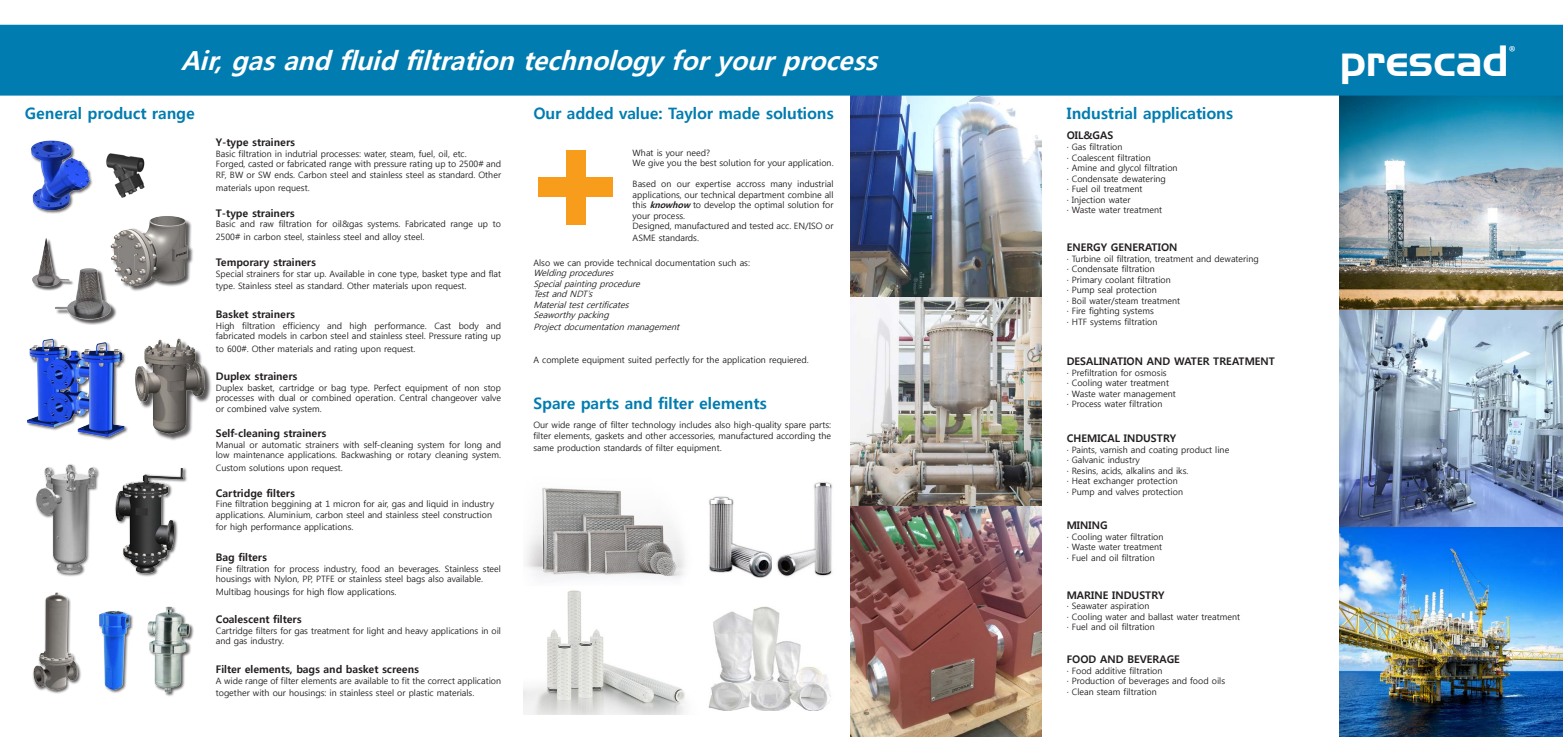
<style>
.page{position:relative;width:1563px;height:737px;background:#fff}
.page>*{position:absolute;margin:0;border:0;box-sizing:border-box;transform-origin:0 0}
.t1{font:42.52px "Handel Gothic";color:#fff}
.t2{font:italic 700 26.25px "Malgun Gothic";color:#fff}
.t3{font:21.26px "Minion Pro";color:#fff}
.t4{font:700 15.75px "Malgun Gothic";color:#007cb0}
.t5{font:700 10.5px "Malgun Gothic";color:#231f20}
.t6{font:8.75px/10.5px "Malgun Gothic";color:#231f20}
.t7{font:italic 8.75px "Malgun Gothic";color:#231f20}
.s1{font-weight:700;font-style:italic}
</style>
<div class="page">
<img style="left:851px;top:95px;width:191px;height:642px">
<img style="left:1339px;top:95px;width:224px;height:642px">
<div style="left:30px;top:140px;width:63px;height:74px;background:#231f20;opacity:.75"></div>
<img style="left:30px;top:140px;width:61px;height:74px">
<img style="left:106px;top:153px;width:39px;height:45px">
<div style="left:32px;top:592px;width:50px;height:102px;background:#231f20;opacity:.75"></div>
<img style="left:32px;top:592px;width:46px;height:99px">
<img style="left:35px;top:464px;width:64px;height:113px">
<div style="left:33px;top:239px;width:41px;height:51px;background:#231f20;opacity:.75"></div>
<img style="left:32px;top:238px;width:40px;height:50px">
<div style="left:56px;top:268px;width:61px;height:57px;background:#231f20;opacity:.75"></div>
<img style="left:52px;top:264px;width:62px;height:59px">
<div style="left:136px;top:340px;width:76px;height:101px;background:#231f20;opacity:.75"></div>
<img style="left:135px;top:338px;width:71px;height:100px">
<div style="left:115px;top:467px;width:73px;height:110px;background:#231f20;opacity:.75"></div>
<img style="left:115px;top:467px;width:70px;height:108px">
<img style="left:27px;top:338px;width:101px;height:101px">
<div style="left:566px;top:150px;width:19px;height:75px;background:#f89c1c"></div>
<div style="left:538px;top:177px;width:75px;height:20px;background:#f89c1c"></div>
<div style="left:0;top:25px;width:1563px;height:70px;background:#007cb0"></div>
<div style="left:112px;top:217px;width:82px;height:75px;background:#231f20;opacity:.75"></div>
<img style="left:107px;top:216px;width:84px;height:72px">
<img style="left:99px;top:610px;width:34px;height:83px">
<div style="left:147px;top:606px;width:47px;height:90px;background:#231f20;opacity:.75"></div>
<img style="left:147px;top:606px;width:46px;height:88px">
<img style="left:525px;top:487px;width:160px;height:92px">
<img style="left:523px;top:590px;width:163px;height:124px">
<img style="left:708px;top:606px;width:123px;height:105px">
<img style="left:709px;top:496px;width:63px;height:82px">
<img style="left:776px;top:482px;width:57px;height:95px">
<p class="t2" style="left:181px;top:45px;width:705px">Air,gasand fluid filtration technology foryourprocess</p>
<p class="t1" style="left:1339px;top:41px;width:170px">prescad</p>
<p class="t3" style="left:1508px;top:39px;width:8px">®</p>
<p class="t4" style="left:25px;top:104px;width:171px">General product range</p>
<p class="t5" style="left:216px;top:136px;width:81px">Y-type strainers</p>
<p class="t6" style="left:216px;top:149px;width:252px">Basic filtration in indutrial processes: water, steam, fuel, oil, etc.</p>
<p class="t6" style="left:216px;top:159px;width:287px">Forged, casted or fabricated range with pressure rating up to 2500# and<br>RF, BW or SW ends. Carbon steel and stainless steel as standard. Other</p>
<p class="t6" style="left:216px;top:182px;width:95px">materials upon request.</p>
<p class="t5" style="left:216px;top:206px;width:80px">T-type strainers</p>
<p class="t6" style="left:216px;top:218px;width:287px;line-height:12.6px">Basic and raw filtration for oil&amp;gas systems. Fabricated range up to<br>2500# in carbon steel, stainless steel and alloy steel.</p>
<p class="t5" style="left:216px;top:256px;width:102px">Temporary strainers</p>
<p class="t6" style="left:216px;top:267px;width:287px;line-height:12.6px">Special strainers for star up. Available in cone type, basket type and flat type. Stainless steel as standard. Other materials upon request.</p>
<p class="t5" style="left:216px;top:308px;width:81px">Basket strainers</p>
<p class="t6" style="left:216px;top:320px;width:287px">High filtration efficiency and high performance. Cast body and fabricated models in carbon steel and stainless steel. Pressure rating up</p>
<p class="t6" style="left:216px;top:343px;width:201px">to 600#. Other materials and rating upon request.</p>
<p class="t5" style="left:216px;top:370px;width:83px">Duplex strainers</p>
<p class="t6" style="left:216px;top:382px;width:287px;text-align:justify">Duplex basket, cartridge or bag type. Perfect equipment of non stop processes with dual or combined operation. Central changeover valve or combined valve system.</p>
<p class="t5" style="left:216px;top:427px;width:112px">Self-cleaning strainers</p>
<p class="t6" style="left:216px;top:439px;width:287px">Manual or automatic strainers with self-cleaning system for long and low maintenance applications. Backwashing or rotary cleaning system.</p>
<p class="t6" style="left:216px;top:462px;width:129px">Custom solutions upon request.</p>
<p class="t5" style="left:216px;top:487px;width:81px">Cartridge filters</p>
<p class="t6" style="left:216px;top:499px;width:280px">Fine filtration beggining at 1 micron for air, gas and liquid in industry applications. Aluminium, carbon steel and stainless steel construction</p>
<p class="t6" style="left:216px;top:522px;width:139px">for high performance applications.</p>
<p class="t5" style="left:216px;top:551px;width:53px">Bag filters</p>
<p class="t6" style="left:216px;top:563px;width:287px">Fine filtration for process industry, food an beverages. Stainless steel housings with Nylon, PP, PTFE or stainless steel bags also available.</p>
<p class="t6" style="left:216px;top:586px;width:182px">Multibag housings for high flow applications.</p>
<p class="t5" style="left:216px;top:613px;width:87px">Coalescent filters</p>
<p class="t6" style="left:216px;top:625px;width:287px">Cartridge filters for gas treatment for light and heavy applications in oil and gas industry.</p>
<p class="t5" style="left:216px;top:663px;width:205px">Filter elements, bags and basket screens</p>
<p class="t6" style="left:216px;top:674px;width:287px;line-height:12.6px">A wide range of filter elements are available to fit the correct application together with our housings: in stainless steel or plastic materials.</p>
<p class="t4" style="left:533px;top:104px;width:302px">Our added value: Taylor made solutions</p>
<p class="t6" style="left:632px;top:147px;width:79px">What is your need?</p>
<p class="t6" style="left:632px;top:158px;width:202px">We give you the best solution for your application.</p>
<p class="t6" style="left:632px;top:179px;width:202px;text-align:justify">Based on our expertise accross many industrial applications, our technical department combine all this <span class="s1">knowhow</span> to develop the optimal solution for your process.</p>
<p class="t6" style="left:632px;top:220px;width:202px;line-height:11.5px">Designed, manufactured and tested acc. EN/ISO or<br>ASME standards.</p>
<p class="t6" style="left:533px;top:257px;width:218px">Also we can provide technical documentation such as:</p>
<p class="t7" style="left:533px;top:268px;width:84px">Welding procedures</p>
<p class="t7" style="left:533px;top:278px;width:111px">Specialpainting procedure</p>
<p class="t7" style="left:533px;top:289px;width:63px">Testand NDT’s</p>
<p class="t7" style="left:533px;top:299px;width:99px">Materialtestcertificates</p>
<p class="t7" style="left:533px;top:310px;width:79px">Seaworthy packing</p>
<p class="t7" style="left:533px;top:321px;width:150px">Projectdocumentationmanagement</p>
<p class="t6" style="left:533px;top:354px;width:277px">A complete equipment suited perfectly for the application requiered.</p>
<p class="t4" style="left:533px;top:394px;width:235px">Spare parts and filter elements</p>
<p class="t6" style="left:533px;top:420px;width:299px">Our wide range of filter technology includes also high-quality spare parts: filter elements, gaskets and other accessories, manufactured according the</p>
<p class="t6" style="left:533px;top:442px;width:190px">same production standards of filter equipment.</p>
<p class="t4" style="left:1067px;top:104px;width:168px">Industrial applications</p>
<p class="t5" style="left:1067px;top:129px;width:48px">OIL&amp;GAS</p>
<p class="t6" style="left:1067px;top:142px;width:57px">· Gas filtration</p>
<p class="t6" style="left:1067px;top:152px;width:86px">· Coalescent filtration</p>
<p class="t6" style="left:1067px;top:163px;width:112px">· Amine and glycol filtration</p>
<p class="t6" style="left:1067px;top:173px;width:101px">· Condensate dewatering</p>
<p class="t6" style="left:1067px;top:184px;width:77px">· Fuel oil treatment</p>
<p class="t6" style="left:1067px;top:194px;width:65px">· Injection water</p>
<p class="t6" style="left:1067px;top:205px;width:97px">· Waste water treatment</p>
<p class="t5" style="left:1067px;top:241px;width:112px">ENERGY GENERATION</p>
<p class="t6" style="left:1067px;top:253px;width:193px">· Turbine oil filtration, treatment and dewatering</p>
<p class="t6" style="left:1067px;top:264px;width:90px">· Condensate filtration</p>
<p class="t6" style="left:1067px;top:274px;width:106px">· Primary coolant filtration</p>
<p class="t6" style="left:1067px;top:285px;width:92px">· Pump seal protection</p>
<p class="t6" style="left:1067px;top:295px;width:115px">· Boil water/steam treatment</p>
<p class="t6" style="left:1067px;top:306px;width:89px">· Fire fighting systems</p>
<p class="t6" style="left:1067px;top:316px;width:92px">· HTF systems filtration</p>
<p class="t5" style="left:1067px;top:355px;width:210px">DESALINATION AND WATER TREATMENT</p>
<p class="t6" style="left:1067px;top:367px;width:101px">· Prefiltration for osmosis</p>
<p class="t6" style="left:1067px;top:378px;width:104px">· Cooling water treatment</p>
<p class="t6" style="left:1067px;top:388px;width:111px">· Waste water management</p>
<p class="t6" style="left:1067px;top:399px;width:97px">· Process water filtration</p>
<p class="t5" style="left:1067px;top:432px;width:111px">CHEMICAL INDUSTRY</p>
<p class="t6" style="left:1067px;top:444px;width:164px">· Paints, varnish and coating product line</p>
<p class="t6" style="left:1067px;top:455px;width:75px">· Galvanic industry</p>
<p class="t6" style="left:1067px;top:465px;width:123px">· Resins, acids, alkalins and iks.</p>
<p class="t6" style="left:1067px;top:476px;width:112px">· Heat exchanger protection</p>
<p class="t6" style="left:1067px;top:486px;width:118px">· Pump and valves protection</p>
<p class="t5" style="left:1067px;top:519px;width:42px">MINING</p>
<p class="t6" style="left:1067px;top:531px;width:98px">· Cooling water filtration</p>
<p class="t6" style="left:1067px;top:542px;width:97px">· Waste water treatment</p>
<p class="t6" style="left:1067px;top:552px;width:90px">· Fuel and oil filtration</p>
<p class="t5" style="left:1067px;top:588px;width:99px">MARINE INDUSTRY</p>
<p class="t6" style="left:1067px;top:601px;width:84px">· Seawater aspiration</p>
<p class="t6" style="left:1067px;top:611px;width:175px">· Cooling water and ballast water treatment</p>
<p class="t6" style="left:1067px;top:622px;width:90px">· Fuel and oil filtration</p>
<p class="t5" style="left:1067px;top:653px;width:115px">FOOD AND BEVERAGE</p>
<p class="t6" style="left:1067px;top:665px;width:97px">· Food additive filtration</p>
<p class="t6" style="left:1067px;top:676px;width:160px">· Production of beverages and food oils</p>
<p class="t6" style="left:1067px;top:686px;width:92px">· Clean steam filtration</p>
</div>
